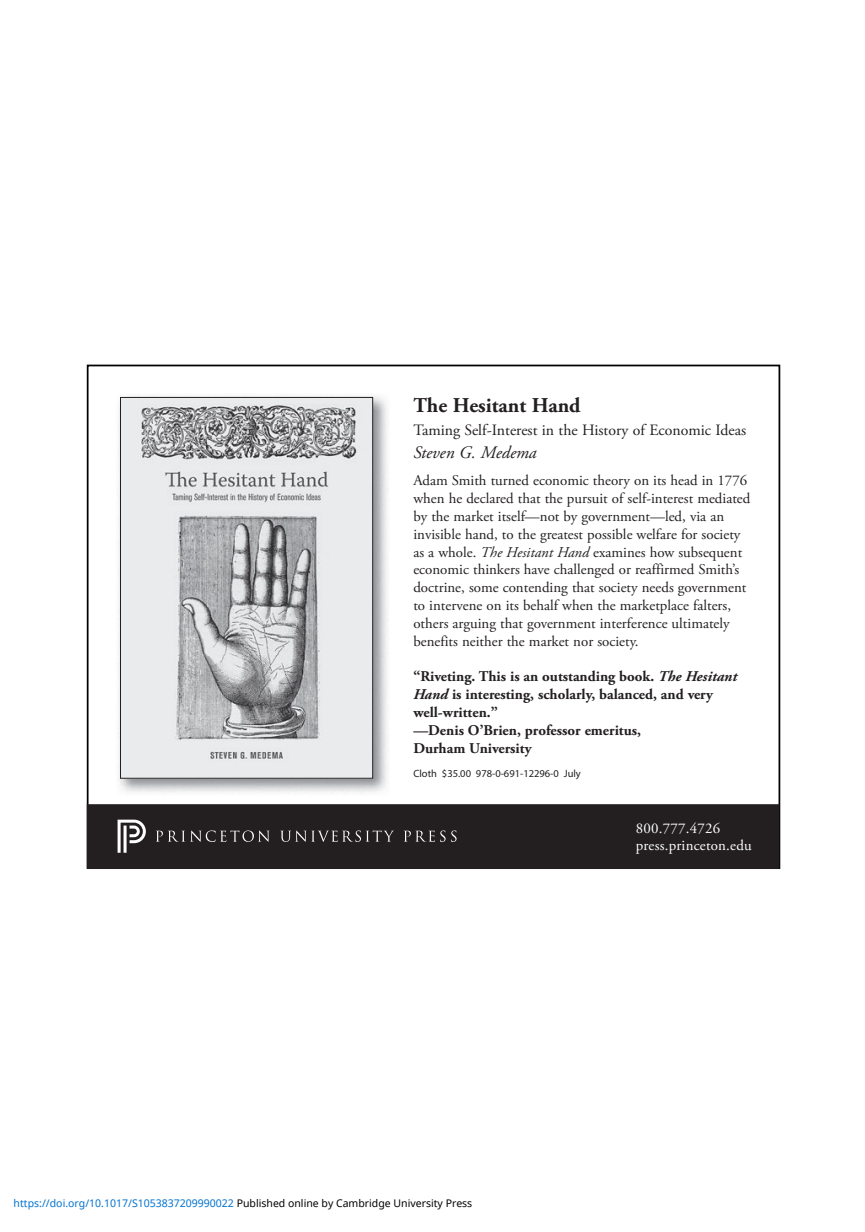
<style>
.page{position:relative;width:865px;height:1232px;background:#fff}
.page>*{position:absolute;margin:0;border:0;box-sizing:border-box;transform-origin:0 0}
.t1{font:700 21px "Adobe Garamond Pro";color:#231f20}
.t2{font:italic 17.5px "Adobe Garamond Pro";color:#231f20}
.t3{font:15.75px "Adobe Garamond Pro";color:#231f20}
.t4{font:14.88px/17.8px "Adobe Garamond Pro";color:#231f20}
.t5{font:700 14.88px/17.8px "Adobe Garamond Pro";color:#231f20}
.t6{font:14.88px/17.5px "Adobe Garamond Pro";letter-spacing:.015em;color:#fff}
.t7{font:10.5px "Noto Sans";color:#0172cf}
.t8{font:10.5px "Myriad Pro";color:#231f20}
.s1{font-style:italic}
.s2{color:#000}
</style>
<div class="page">
<img style="left:118px;top:395px;width:270px;height:398px">
<img style="left:122px;top:399px;width:249px;height:377px">
<div style="left:120px;top:397px;width:253px;height:381px;border:1px solid #231f20"></div>
<div style="left:88px;top:804px;width:690px;height:63px;background:#231f20"></div>
<div style="left:87px;top:804px;width:692px;height:64px;border:2px solid #231f20"></div>
<svg style="left:117px;top:819px;width:29px;height:33px"></svg>
<svg style="left:156px;top:830px;width:113px;height:11px"></svg>
<svg style="left:404px;top:830px;width:41px;height:11px"></svg>
<svg style="left:451px;top:830px;width:5px;height:11px"></svg>
<svg style="left:280px;top:830px;width:114px;height:11px"></svg>
<h1 class="t1" style="left:413px;top:397px;width:169px">The Hesitant Hand</h1>
<p class="t3" style="left:413px;top:423px;width:334px">Taming Self-Interest in the History of Economic Ideas</p>
<p class="t2" style="left:413px;top:442px;width:125px">Steven G. Medema</p>
<p class="t4" style="left:413px;top:472px;width:338px">Adam Smith turned economic theory on its head in 1776 when he declared that the pursuit of self-interest mediated by the market itself—not by government—led, via an invisible hand, to the greatest possible welfare for society as a whole. <span class="s1">The Hesitant Hand</span> examines how subsequent economic thinkers have challenged or reaffirmed Smith’s doctrine, some contending that society needs government to intervene on its behalf when the marketplace falters, others arguing that government interference ultimately benefits neither the market nor society.</p>
<p class="t5" style="left:413px;top:668px;width:325px">“Riveting. This is an outstanding book. <span class="s1">The Hesitant Hand</span> is interesting, scholarly, balanced, and very well-written.”<br>—Denis O’Brien, professor emeritus,<br>Durham University</p>
<p class="t8" style="left:413px;top:766px;width:169px">Cloth $35.00 978-0-691-12296-0 July</p>
<p class="t7" style="left:14px;top:1195px;width:460px">https://doi.org/10.1017/S1053837209990022 <span class="s2">Published online by Cambridge University Press</span></p>
<p class="t6" style="left:635px;top:820px;width:117px">800.777.4726 press.princeton.edu</p>
</div>
